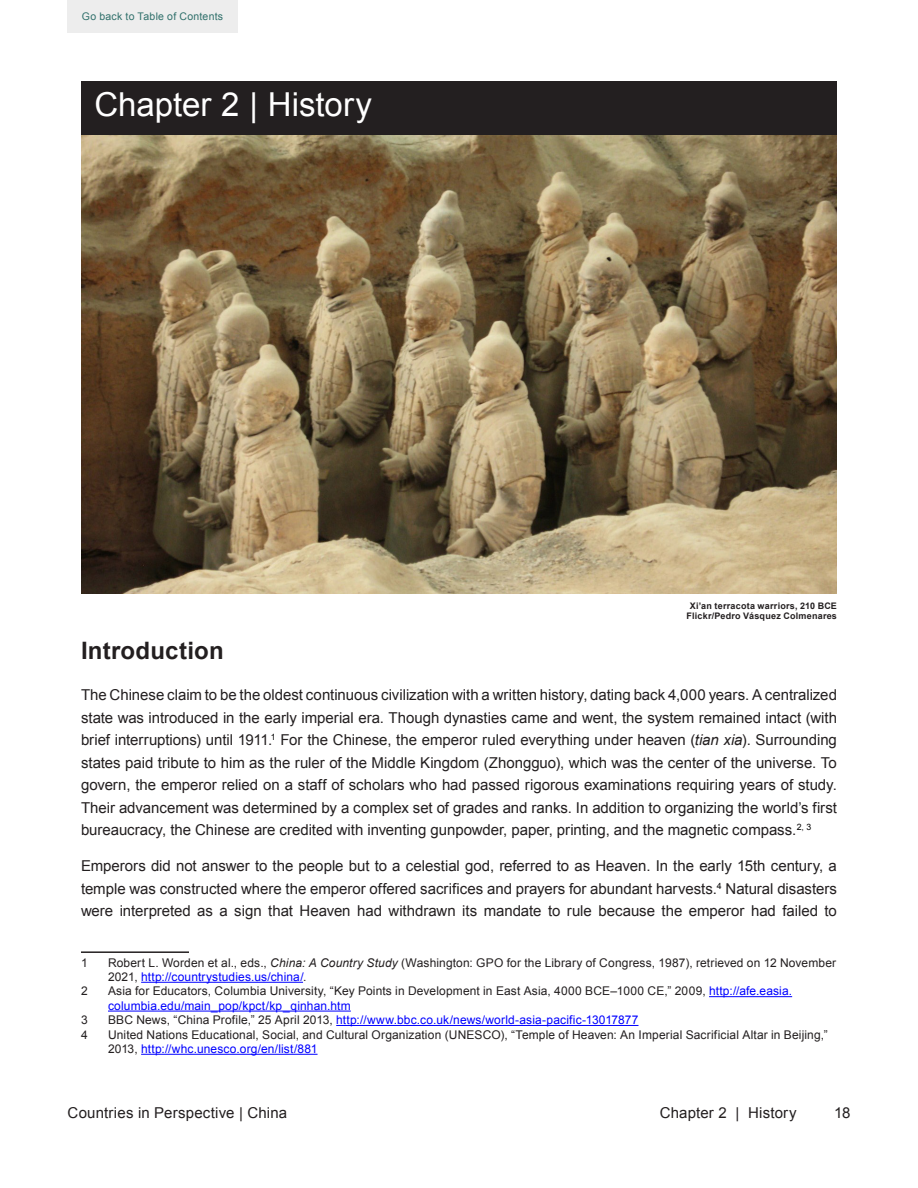
<style>
.page{position:relative;width:918px;height:1188px;background:#fff}
.page>*{position:absolute;margin:0;border:0;box-sizing:border-box;transform-origin:0 0}
.chapter_headline_whi{font:33px "Arial";color:#fff}
.headline{font:700 24px "Arial";letter-spacing:.01em;color:#231f20}
.body{font:15px/22.5px "Arial";color:#231f20}
.Footnote_text{font:12px/14.4px "Arial";letter-spacing:.01em;color:#231f20}
.Footnote_text-2{font:12px "Arial";letter-spacing:.01em;color:#00f}
.t1{font:10.5px "Arial";letter-spacing:.025em;color:#30706b}
.image_caption_-_blac{font:700 9px "Arial";letter-spacing:.025em;color:#231f20}
.s1{font-style:italic}
.s2{color:#00f}
.s3{color:#231f20}
</style>
<div class="page">
<div style="left:68px;top:0;width:170px;height:32px;background:#ededed"></div>
<div style="left:81px;top:81px;width:756px;height:54px;background:#231f20"></div>
<img style="left:81px;top:135px;width:756px;height:459px">
<hr style="left:81px;top:951px;width:108px;height:2px;background:#231f20">
<hr style="left:141px;top:982px;width:162px;height:1px;background:#00f">
<hr style="left:709px;top:996px;width:83px;height:1px;background:#00f">
<hr style="left:108px;top:1011px;width:243px;height:1px;background:#00f">
<hr style="left:336px;top:1025px;width:303px;height:1px;background:#00f">
<hr style="left:141px;top:1054px;width:177px;height:1px;background:#00f">
<p class="t1" style="left:82px;top:9px;width:143px">Go back to Table of Contents</p>
<p class="chapter_headline_whi" style="left:94px;top:82px;width:279px">Chapter 2 | History</p>
<p class="image_caption_-_blac" style="left:690px;top:600px;width:149px">Xi’an terracota warriors, 210 BCE</p>
<p class="image_caption_-_blac" style="left:687px;top:610px;width:152px">Flickr/Pedro Vásquez Colmenares</p>
<p class="headline" style="left:81px;top:635px;width:144px">Introduction</p>
<p class="body" style="left:81px;top:684px;width:758px">The Chinese claim to be the oldest continuous civilization with a written history, dating back 4,000 years. A centralized state was introduced in the early imperial era. Though dynasties came and went, the system remained intact (with brief interruptions) until 1911.<sup>1</sup> For the Chinese, the emperor ruled everything under heaven (<span class="s1">tian xia</span>). Surrounding states paid tribute to him as the ruler of the Middle Kingdom (Zhongguo), which was the center of the universe. To govern, the emperor relied on a staff of scholars who had passed rigorous examinations requiring years of study.<br>Their advancement was determined by a complex set of grades and ranks. In addition to organizing the world’s first bureaucracy, the Chinese are credited with inventing gunpowder, paper, printing, and the magnetic compass. <sup>2</sup><sup>,</sup> <sup>3</sup></p>
<p class="body" style="left:81px;top:855px;width:758px;text-align:justify">Emperors did not answer to the people but to a celestial god, referred to as Heaven. In the early 15th century, a temple was constructed where the emperor offered sacrifices and prayers for abundant harvests. <sup>4</sup> Natural disasters were interpreted as a sign that Heaven had withdrawn its mandate to rule because the emperor had failed to</p>
<p class="Footnote_text" style="left:81px;top:955px;width:8px">1</p>
<p class="Footnote_text" style="left:108px;top:955px;width:730px">Robert L. Worden et al. , eds. , <span class="s1">China: A Country Study</span> (Washington: GPO for the Library of Congress, 1987), retrieved on 12 November<br>2021, <span class="s2">http://countrystudies. us/china/</span>.</p>
<p class="Footnote_text" style="left:81px;top:984px;width:8px">2</p>
<p class="Footnote_text" style="left:108px;top:984px;width:684px">Asia for Educators, Columbia University, “Key Points in Development in East Asia, 4000 BCE–1000 CE,” 2009, <span class="s2">http://afe.easia. columbia.edu/main_pop/kpct/kp_qinhan. htm</span></p>
<p class="Footnote_text" style="left:81px;top:1013px;width:8px">3</p>
<p class="Footnote_text-2" style="left:108px;top:1012px;width:532px"><span class="s3">BBC News, “China Profile,” 25 April 2013,</span> http://www. bbc.co. uk/news/world-asia-pacific-13017877</p>
<p class="Footnote_text" style="left:81px;top:1027px;width:8px">4</p>
<p class="Footnote_text" style="left:108px;top:1027px;width:721px">United Nations Educational, Social, and Cultural Organization (UNESCO), “Temple of Heaven: An Imperial Sacrificial Altar in Beijing,”<br>2013, <span class="s2">http://whc. unesco.org/en/list/881</span></p>
<p class="body" style="left:68px;top:1102px;width:221px">Countries in Perspective | China</p>
<p class="body" style="left:660px;top:1102px;width:138px">Chapter 2 | History</p>
<p class="body" style="left:834px;top:1102px;width:18px">18</p>
</div>
